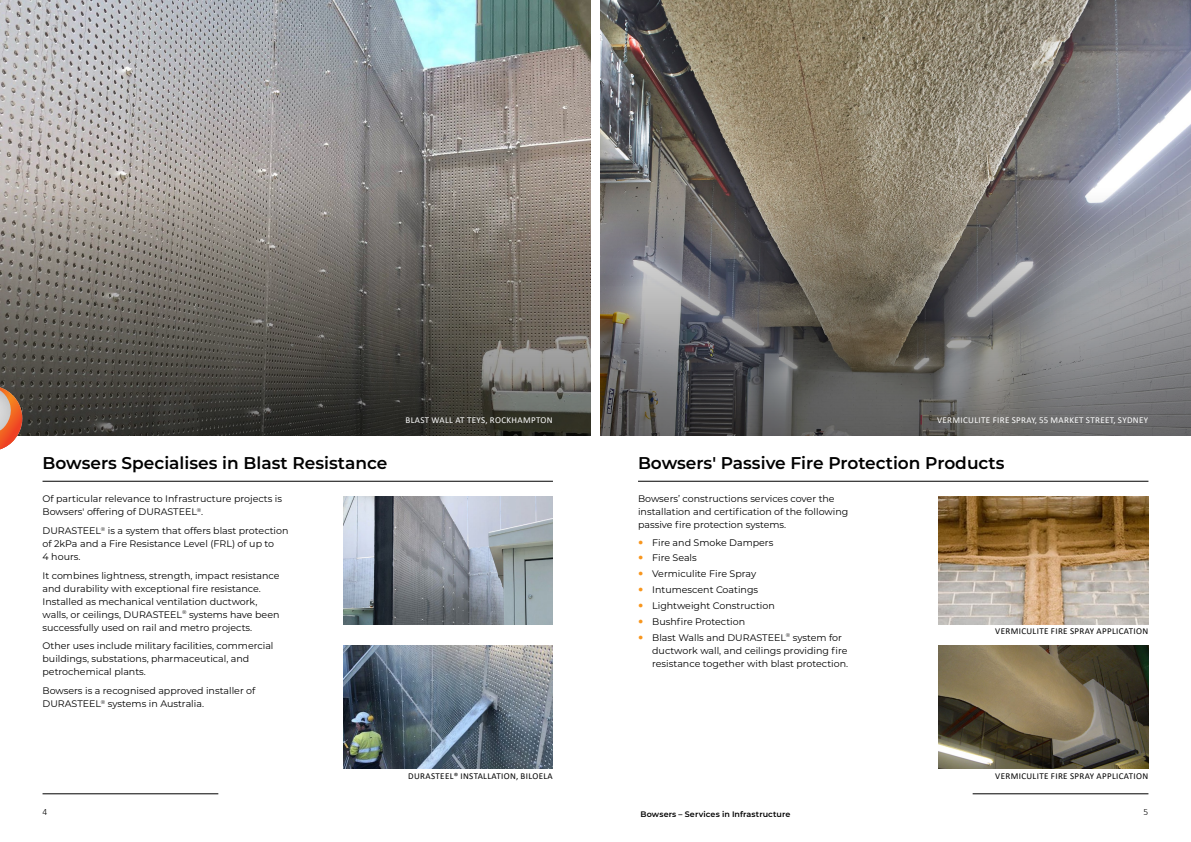
<style>
.page{position:relative;width:1191px;height:842px;background:#fff}
.page>*{position:absolute;margin:0;border:0;box-sizing:border-box;transform-origin:0 0}
.t1{font:600 17px "Montserrat";color:#000}
.t2{font:9.5px/13px "Montserrat";color:#000}
.t3{font:300 9.5px "Calibri";color:#000}
.t4{font:9px "Calibri";letter-spacing:.04em;color:#000}
.t5{font:9px "Calibri";letter-spacing:.04em;color:#fff}
.t6{font:600 8px "Montserrat";letter-spacing:.01em;color:#000}
</style>
<div class="page">
<img style="left:0;top:0;width:1191px;height:188px">
<hr style="left:43px;top:793px;width:175px;height:1px;background:#000">
<hr style="left:972px;top:793px;width:176px;height:1px;background:#000">
<svg style="left:0;top:188px;width:1191px;height:247px;background:#6e6b67"></svg>
<svg style="left:0;top:386px;width:22px;height:64px"></svg>
<hr style="left:638px;top:481px;width:510px;height:1px;background:#000">
<hr style="left:43px;top:481px;width:510px;height:1px;background:#000">
<img style="left:938px;top:496px;width:210px;height:128px">
<img style="left:343px;top:496px;width:210px;height:128px">
<img style="left:938px;top:645px;width:210px;height:123px">
<img style="left:343px;top:645px;width:210px;height:123px">
<div style="left:591px;top:0;width:9px;height:494px;background:#fff"></div>
<h1 class="t1" style="left:43px;top:451px;width:346px">Bowsers Specialises in Blast Resistance</h1>
<p class="t2" style="left:43px;top:492px;width:241px">Of particular relevance to Infrastructure projects is<br>Bowsers' offering of DURASTEEL<sup>®</sup>.</p>
<p class="t2" style="left:43px;top:524px;width:247px">DURASTEEL<sup>®</sup> is a system that offers blast protection of 2kPa and a Fire Resistance Level (FRL) of up to<br>4 hours.</p>
<p class="t2" style="left:43px;top:568px;width:239px">It combines lightness, strength, impact resistance and durability with exceptional fire resistance.<br>Installed as mechanical ventilation ductwork, walls, or ceilings, DURASTEEL<sup>®</sup> systems have been successfully used on rail and metro projects.</p>
<p class="t2" style="left:43px;top:639px;width:232px">Other uses include military facilities, commercial buildings, substations, pharmaceutical, and petrochemical plants.</p>
<p class="t2" style="left:43px;top:684px;width:214px">Bowsers is a recognised approved installer of<br>DURASTEEL<sup>®</sup> systems in Australia.</p>
<p class="t5" style="left:405px;top:416px;width:149px">BLAST WALL AT TEYS, ROCKHAMPTON</p>
<p class="t5" style="left:937px;top:416px;width:213px">VERMICULITE FIRE SPRAY, 55 MARKET STREET, SYDNEY</p>
<h1 class="t1" style="left:638px;top:451px;width:368px">Bowsers' Passive Fire Protection Products</h1>
<p class="t2" style="left:638px;top:492px;width:212px">Bowsers’ constructions services cover the installation and certification of the following passive fire protection systems.</p>
<p class="t2" style="left:652px;top:534px;width:191px;line-height:15.8px">Fire and Smoke Dampers<br>Fire Seals<br>Vermiculite Fire Spray<br>Intumescent Coatings<br>Lightweight Construction<br>Bushfire Protection<br>Blast Walls and DURASTEEL<sup>®</sup> system for</p>
<p class="t2" style="left:652px;top:643px;width:197px">ductwork wall, and ceilings providing fire resistance together with blast protection.</p>
<p class="t4" style="left:995px;top:627px;width:154px">VERMICULITE FIRE SPRAY APPLICATION</p>
<p class="t4" style="left:408px;top:772px;width:146px">DURASTEEL® INSTALLATION, BILOELA</p>
<p class="t4" style="left:995px;top:772px;width:154px">VERMICULITE FIRE SPRAY APPLICATION</p>
<p class="t3" style="left:43px;top:808px;width:6px">4</p>
<p class="t6" style="left:640px;top:808px;width:151px">Bowsers – Services in Infrastructure</p>
<p class="t3" style="left:1143px;top:808px;width:6px">5</p>
</div>
